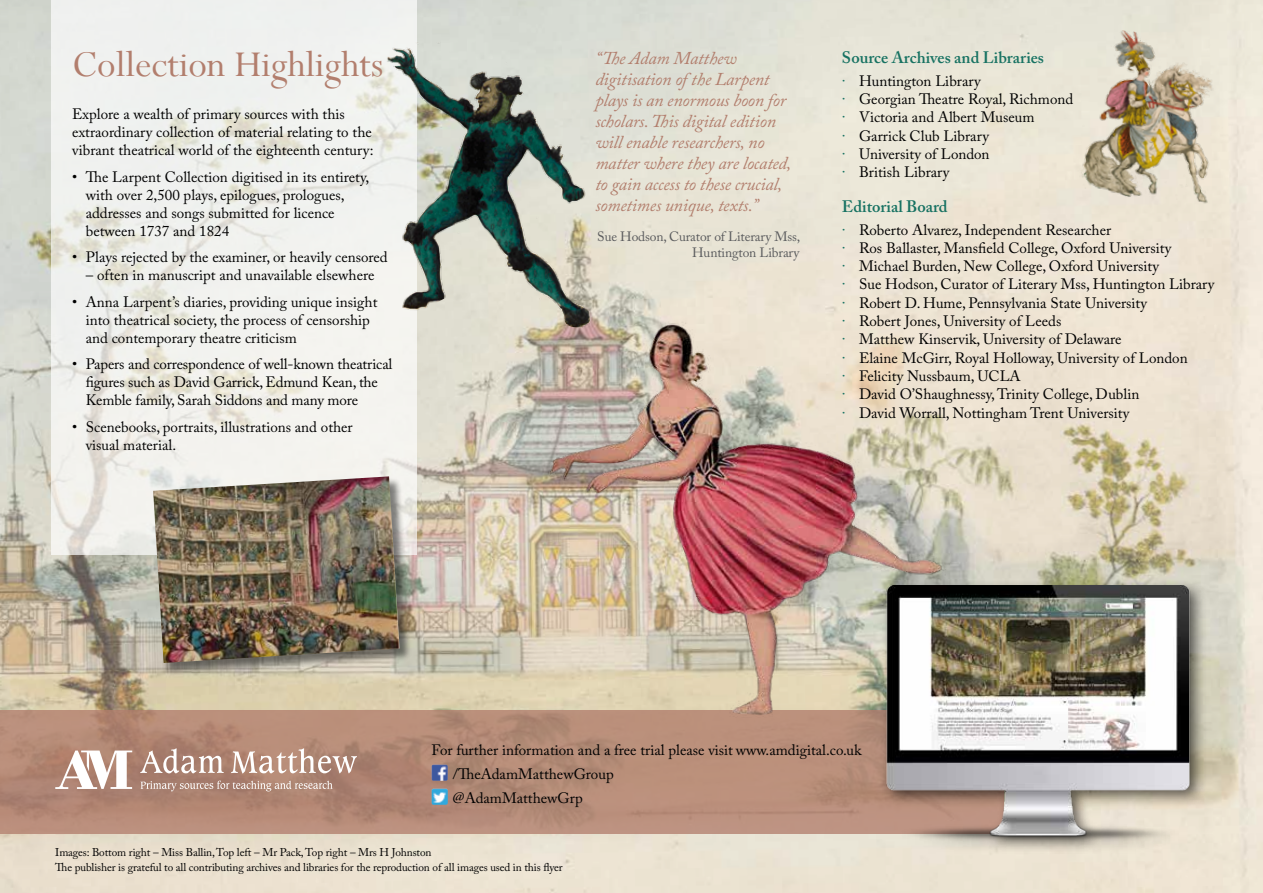
<style>
.page{position:relative;width:1263px;height:893px;background:#fff}
.page>*{position:absolute;margin:0;border:0;box-sizing:border-box;transform-origin:0 0}
.t1{font:40.5px "Perpetua";color:#b27e6d}
.t2{font:italic 18px/21px "Adobe Caslon Pro";letter-spacing:-.01em;color:#b27e6d}
.t3{font:600 16.5px "Adobe Caslon Pro";color:#177262}
.t4{font:15px/18.3px "Adobe Caslon Pro";color:#000}
.t5{font:13.5px/16.5px "Adobe Caslon Pro";letter-spacing:-.01em;color:#5a5b5d;text-align:right}
.t6{font:11.25px/15px "Adobe Caslon Pro";letter-spacing:-.01em;color:#000}
.s1{color:#177262}
</style>
<div class="page">
<img style="left:0;top:0;width:1263px;height:893px">
<svg style="left:0;top:710px;width:879px;height:123px;background:#b48a77"></svg>
<img style="left:432px;top:765px;width:16px;height:16px">
<img style="left:432px;top:789px;width:16px;height:16px">
<svg style="left:140px;top:748px;width:84px;height:25px"></svg>
<svg style="left:231px;top:748px;width:126px;height:25px"></svg>
<svg style="left:55px;top:750px;width:77px;height:39px"></svg>
<svg style="left:140px;top:780px;width:193px;height:11px;background:#b9988a"></svg>
<div style="left:881px;top:579px;width:326px;height:276px;background:#000;opacity:.58"></div>
<img style="left:879px;top:585px;width:321px;height:262px">
<svg style="left:51px;top:0;width:366px;height:555px;fill:#f0f1ef"></svg>
<img style="left:385px;top:43px;width:219px;height:289px">
<img style="left:1052px;top:24px;width:195px;height:194px">
<img style="left:539px;top:288px;width:418px;height:469px">
<div style="left:153px;top:477px;width:259px;height:198px;background:#000;opacity:.49"></div>
<img style="left:153px;top:476px;width:247px;height:187px">
<h1 class="t1" style="left:72px;top:39px;width:313px">Collection Highlights</h1>
<p class="t2" style="left:595px;top:48px;width:197px">“The Adam Matthew digitisation of the Larpent plays is an enormous boon for scholars. This digital edition will enable researchers, no matter where they are located, to gain access to these crucial, sometimes unique, texts.”</p>
<p class="t5" style="left:597px;top:228px;width:205px">Sue Hodson, Curator of Literary Mss,<br>Huntington Library</p>
<p class="t4" style="left:72px;top:105px;width:303px">Explore a wealth of primary sources with this extraordinary collection of material relating to the vibrant theatrical world of the eighteenth century:</p>
<p class="t4" style="left:86px;top:168px;width:285px;text-indent:-14px">• The Larpent Collection digitised in its entirety, with over 2,500 plays, epilogues, prologues, addresses and songs submitted for licence between 1737 and 1824</p>
<p class="t4" style="left:72px;top:248px;width:317px">• Plays rejected by the examiner, or heavily censored</p>
<p class="t4" style="left:86px;top:266px;width:290px">– often in manuscript and unavailable elsewhere</p>
<p class="t4" style="left:86px;top:293px;width:293px;text-indent:-14px">• Anna Larpent’s diaries, providing unique insight into theatrical society, the process of censorship and contemporary theatre criticism</p>
<p class="t4" style="left:86px;top:355px;width:308px;text-indent:-14px">• Papers and correspondence of well-known theatrical figures such as David Garrick, Edmund Kean, the<br>Kemble family, Sarah Siddons and many more</p>
<p class="t4" style="left:86px;top:418px;width:268px;text-indent:-14px">• Scenebooks, portraits, illustrations and other visual material.</p>
<p class="t3" style="left:842px;top:48px;width:204px">Source Archives and Libraries</p>
<p class="t4" style="left:842px;top:71px;width:233px"><span class="s1">·</span> Huntington Library<br><span class="s1">·</span> Georgian Theatre Royal, Richmond <span class="s1">·</span> Victoria and Albert Museum<br><span class="s1">·</span> Garrick Club Library<br><span class="s1">·</span> University of London<br><span class="s1">·</span> British Library</p>
<p class="t3" style="left:842px;top:197px;width:107px">Editorial Board</p>
<p class="t4" style="left:842px;top:220px;width:374px"><span class="s1">·</span> Roberto Alvarez, Independent Researcher<br><span class="s1">·</span> Ros Ballaster, Mansfield College, Oxford University<br><span class="s1">·</span> Michael Burden, New College, Oxford University<br><span class="s1">·</span> Sue Hodson, Curator of Literary Mss, Huntington Library <span class="s1">·</span> Robert D. Hume, Pennsylvania State University<br><span class="s1">·</span> Robert Jones, University of Leeds<br><span class="s1">·</span> Matthew Kinservik, University of Delaware<br><span class="s1">·</span> Elaine McGirr, Royal Holloway, University of London<br><span class="s1">·</span> Felicity Nussbaum, UCLA<br><span class="s1">·</span> David O’Shaughnessy, Trinity College, Dublin<br><span class="s1">·</span> David Worrall, Nottingham Trent University</p>
<p class="t4" style="left:453px;top:737px;width:410px;line-height:24px;text-indent:-21px">For further information and a free trial please visit www.amdigital.co.uk /TheAdamMatthewGroup<br>@AdamMatthewGrp</p>
<p class="t6" style="left:55px;top:845px;width:509px">Images: Bottom right – Miss Ballin, Top left – Mr Pack, Top right – Mrs H Johnston<br>The publisher is grateful to all contributing archives and libraries for the reproduction of all images used in this flyer</p>
</div>
